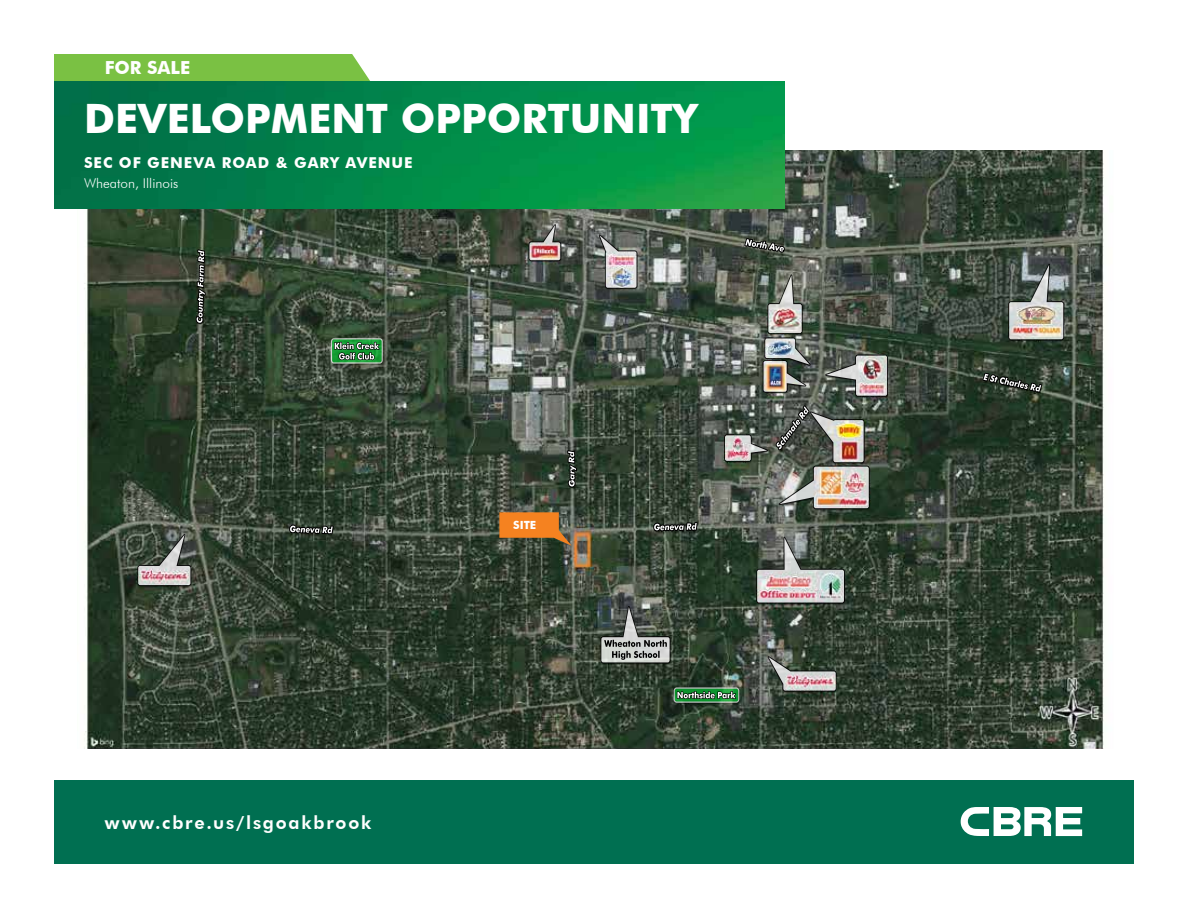
<style>
.page{position:relative;width:1188px;height:918px;background:#fff}
.page>*{position:absolute;margin:0;border:0;box-sizing:border-box;transform-origin:0 0}
.t1{font:700 40.5px "Futura BT";color:#fff}
.t2{font:800 18px "Futura BT";letter-spacing:.1em;color:#fff}
.t3{font:700 18px "Futura BT";color:#fff}
.t4{font:700 15px "Futura BT";letter-spacing:.06em;color:#fff}
.t5{font:300 13.5px "Futura BT";color:#fff}
.t6{font:700 11.25px "Futura BT";color:#fff}
</style>
<div class="page">
<img style="left:78px;top:150px;width:1026px;height:598px">
<img style="left:331px;top:338px;width:52px;height:26px">
<img style="left:332px;top:339px;width:50px;height:23px">
<img style="left:756px;top:537px;width:89px;height:67px">
<img style="left:757px;top:538px;width:87px;height:65px">
<img style="left:600px;top:606px;width:71px;height:57px">
<img style="left:601px;top:607px;width:69px;height:55px">
<img style="left:779px;top:466px;width:91px;height:43px">
<img style="left:780px;top:467px;width:89px;height:41px">
<img style="left:810px;top:411px;width:55px;height:52px">
<img style="left:811px;top:412px;width:53px;height:50px">
<img style="left:825px;top:355px;width:63px;height:42px">
<img style="left:826px;top:356px;width:61px;height:40px">
<img style="left:724px;top:434px;width:44px;height:28px">
<img style="left:725px;top:435px;width:42px;height:26px">
<img style="left:763px;top:360px;width:43px;height:33px">
<img style="left:764px;top:366px;width:41px;height:26px">
<img style="left:764px;top:337px;width:47px;height:29px">
<img style="left:765px;top:339px;width:45px;height:26px">
<img style="left:767px;top:274px;width:36px;height:60px">
<img style="left:768px;top:275px;width:34px;height:58px">
<img style="left:1008px;top:264px;width:56px;height:76px">
<img style="left:1009px;top:265px;width:54px;height:74px">
<img style="left:604px;top:640px;width:63px;height:7px">
<img style="left:334px;top:342px;width:46px;height:8px">
<img style="left:335px;top:342px;width:44px;height:7px">
<img style="left:674px;top:687px;width:65px;height:16px">
<img style="left:675px;top:689px;width:63px;height:13px">
<img style="left:692px;top:691px;width:44px;height:8px">
<img style="left:677px;top:692px;width:59px;height:6px">
<img style="left:744px;top:238px;width:33px;height:14px">
<img style="left:745px;top:239px;width:39px;height:13px">
<img style="left:289px;top:525px;width:45px;height:9px">
<img style="left:290px;top:526px;width:43px;height:7px">
<img style="left:653px;top:522px;width:45px;height:9px">
<img style="left:654px;top:523px;width:43px;height:7px">
<img style="left:567px;top:450px;width:10px;height:38px">
<img style="left:568px;top:451px;width:8px;height:36px">
<img style="left:983px;top:373px;width:44px;height:17px">
<img style="left:983px;top:374px;width:38px;height:13px">
<img style="left:776px;top:405px;width:33px;height:45px">
<img style="left:786px;top:406px;width:23px;height:32px">
<img style="left:768px;top:656px;width:69px;height:36px">
<img style="left:769px;top:657px;width:67px;height:34px">
<img style="left:197px;top:249px;width:8px;height:42px">
<img style="left:198px;top:250px;width:6px;height:46px">
<img style="left:137px;top:534px;width:54px;height:52px">
<img style="left:138px;top:535px;width:52px;height:50px">
<img style="left:529px;top:224px;width:32px;height:37px">
<img style="left:529px;top:225px;width:31px;height:35px">
<img style="left:599px;top:234px;width:38px;height:55px">
<img style="left:600px;top:235px;width:37px;height:53px">
<div style="left:54px;top:54px;width:316px;height:27px;background:#7ac143"></div>
<img style="left:54px;top:81px;width:730px;height:127px">
<div style="left:54px;top:780px;width:1080px;height:84px;background:#006f51"></div>
<svg style="left:961px;top:807px;width:121px;height:29px"></svg>
<svg style="left:499px;top:512px;width:73px;height:34px;background:#b7712e"></svg>
<p class="t3" style="left:105px;top:57px;width:87px">FOR SALE</p>
<h1 class="t1" style="left:84px;top:94px;width:615px">DEVELOPMENT OPPORTUNITY</h1>
<p class="t4" style="left:84px;top:153px;width:330px">SEC OF GENEVA ROAD &amp; GARY AVENUE</p>
<p class="t5" style="left:84px;top:175px;width:96px">Wheaton, Illinois</p>
<p class="t2" style="left:105px;top:812px;width:268px">www.cbre.us/lsgoakbrook</p>
<p class="t6" style="left:513px;top:518px;width:25px">SITE</p>
</div>
